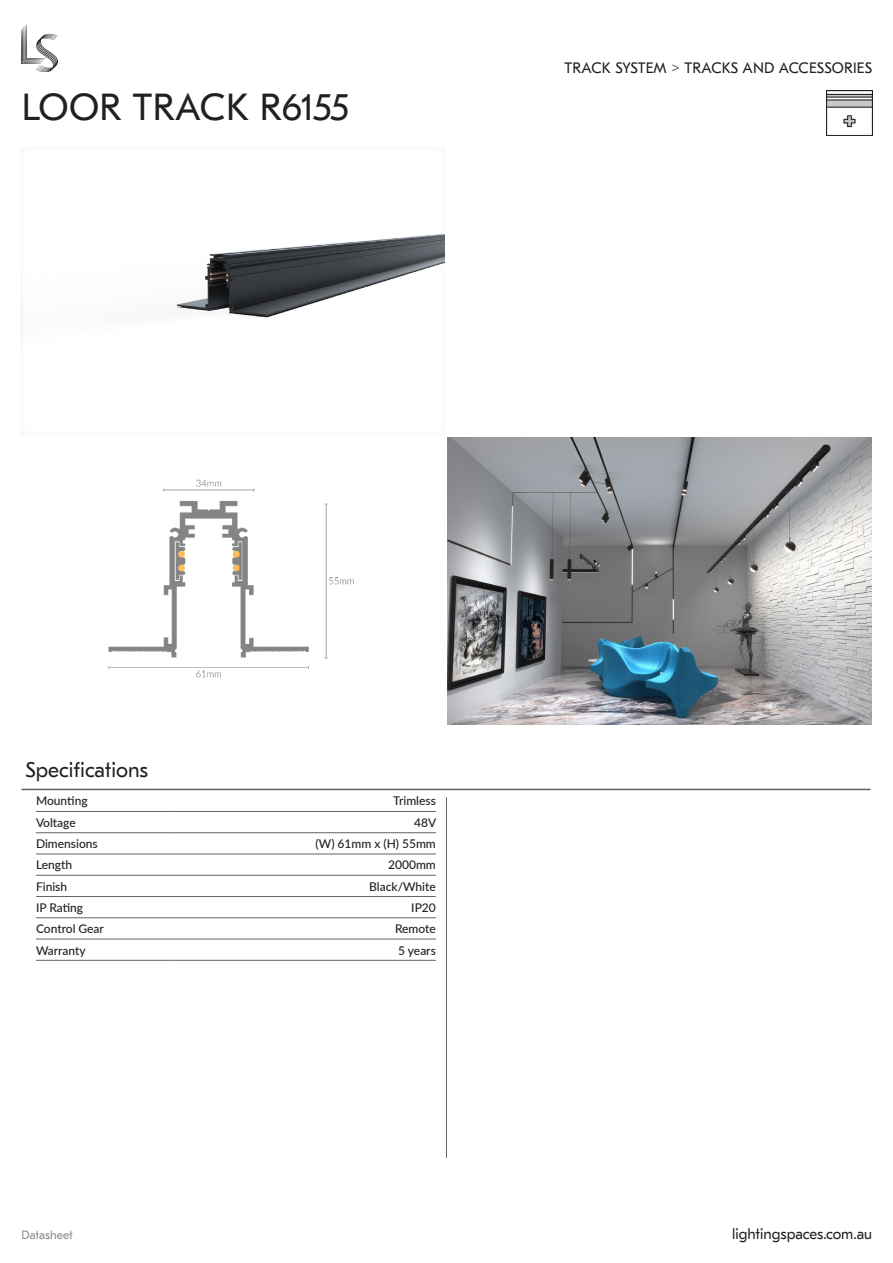
<style>
.page{position:relative;width:893px;height:1263px;background:#fff}
.page>*{position:absolute;margin:0;border:0;box-sizing:border-box;transform-origin:0 0}
.CODE_TABLE_top{font:37.5px "GT Eesti Text";letter-spacing:.005em;color:#231f20}
.CODE_TABLE_top-2{font:21px "GT Eesti Text";color:#231f20}
.t1{font:15px "GT Eesti Text";color:#231f20}
.CODE_TABLE_top-3{font:500 12px "Lato";color:#231f20}
.table_content_ondark{font:500 12px "Lato";color:#231f20}
.t2{font:12px "GT Eesti Text";color:#8a8b8f}
</style>
<div class="page">
<img style="left:826px;top:90px;width:46px;height:46px">
<img style="left:22px;top:24px;width:35px;height:48px">
<hr style="left:22px;top:789px;width:848px;height:1px;background:#636366">
<hr style="left:446px;top:797px;width:1px;height:361px;background:#636366">
<img style="left:447px;top:438px;width:424px;height:286px">
<div style="left:18px;top:147px;width:428px;height:289px;background:#231f20;opacity:.05"></div>
<img style="left:108px;top:479px;width:246px;height:199px">
<hr style="left:36px;top:811px;width:137px;height:1px;background:#636366">
<hr style="left:173px;top:811px;width:263px;height:1px;background:#636366">
<hr style="left:36px;top:917px;width:137px;height:1px;background:#636366">
<hr style="left:173px;top:917px;width:263px;height:1px;background:#636366">
<hr style="left:36px;top:832px;width:137px;height:1px;background:#636366">
<hr style="left:173px;top:832px;width:263px;height:1px;background:#636366">
<hr style="left:36px;top:854px;width:137px;height:1px;background:#636366">
<hr style="left:173px;top:854px;width:263px;height:1px;background:#636366">
<hr style="left:36px;top:875px;width:137px;height:1px;background:#636366">
<hr style="left:173px;top:875px;width:263px;height:1px;background:#636366">
<hr style="left:36px;top:896px;width:137px;height:1px;background:#636366">
<hr style="left:173px;top:896px;width:263px;height:1px;background:#636366">
<hr style="left:36px;top:939px;width:137px;height:1px;background:#636366">
<hr style="left:173px;top:939px;width:263px;height:1px;background:#636366">
<hr style="left:36px;top:960px;width:137px;height:1px;background:#636366">
<hr style="left:173px;top:960px;width:263px;height:1px;background:#636366">
<p class="CODE_TABLE_top" style="left:22px;top:86px;width:329px">LOOR TRACK R6155</p>
<p class="t1" style="left:565px;top:59px;width:309px">TRACK SYSTEM &gt; TRACKS AND ACCESSORIES</p>
<p class="CODE_TABLE_top-2" style="left:25px;top:758px;width:124px">Specifications</p>
<p class="CODE_TABLE_top-3" style="left:36px;top:792px;width:53px">Mounting</p>
<p class="CODE_TABLE_top-3" style="left:393px;top:792px;width:44px">Trimless</p>
<p class="CODE_TABLE_top-3" style="left:36px;top:814px;width:41px">Voltage</p>
<p class="CODE_TABLE_top-3" style="left:414px;top:814px;width:24px">48V</p>
<p class="CODE_TABLE_top-3" style="left:36px;top:835px;width:63px">Dimensions</p>
<p class="CODE_TABLE_top-3" style="left:316px;top:835px;width:122px">(W) 61mm x (H) 55mm</p>
<p class="CODE_TABLE_top-3" style="left:36px;top:856px;width:38px">Length</p>
<p class="CODE_TABLE_top-3" style="left:388px;top:856px;width:49px">2000mm</p>
<p class="CODE_TABLE_top-3" style="left:36px;top:878px;width:33px">Finish</p>
<p class="CODE_TABLE_top-3" style="left:369px;top:878px;width:68px">Black/White</p>
<p class="CODE_TABLE_top-3" style="left:36px;top:899px;width:49px">IP Rating</p>
<p class="CODE_TABLE_top-3" style="left:411px;top:899px;width:26px">IP20</p>
<p class="CODE_TABLE_top-3" style="left:36px;top:920px;width:69px">Control Gear</p>
<p class="table_content_ondark" style="left:395px;top:920px;width:42px">Remote</p>
<p class="CODE_TABLE_top-3" style="left:36px;top:941px;width:51px">Warranty</p>
<p class="table_content_ondark" style="left:398px;top:941px;width:39px">5 years</p>
<p class="t2" style="left:22px;top:1228px;width:53px">Datasheet</p>
<p class="t1" style="left:732px;top:1225px;width:141px">lightingspaces.com.au</p>
</div>
